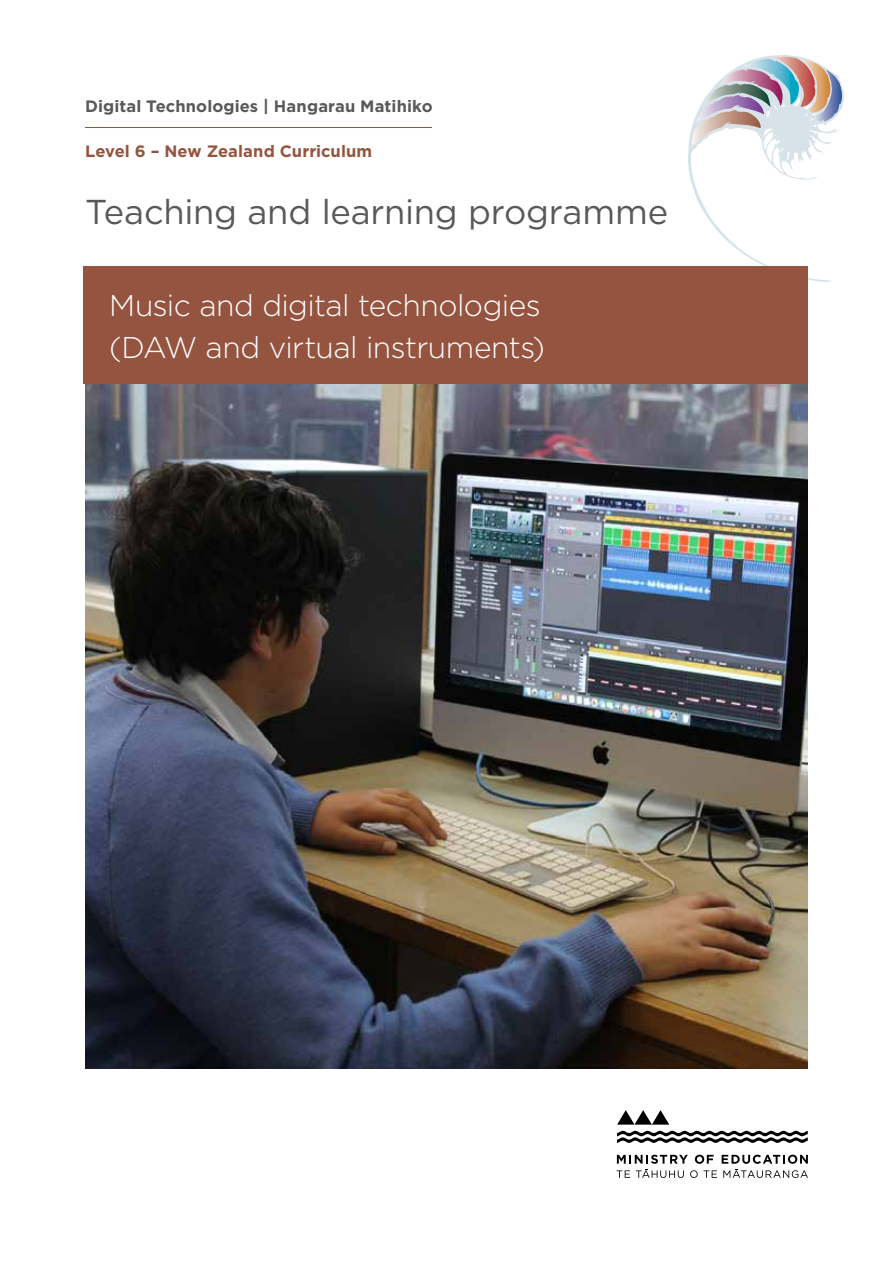
<style>
.page{position:relative;width:893px;height:1263px;background:#fff}
.page>*{position:absolute;margin:0;border:0;box-sizing:border-box;transform-origin:0 0}
.t1{font:34.5px "Gotham";letter-spacing:-.005em;color:#58595b}
.t2{font:300 30px/42px "Gotham";letter-spacing:-.02em;color:#fff}
.t3{font:700 16.5px "Gotham";letter-spacing:.005em;color:#58595b}
.t4{font:700 16.5px "Gotham";letter-spacing:.005em;color:#95543f}
</style>
<div class="page">
<svg style="left:688px;top:55px;width:156px;height:227px"></svg>
<svg style="left:617px;top:1155px;width:191px;height:23px"></svg>
<svg style="left:617px;top:1110px;width:52px;height:14px"></svg>
<svg style="left:617px;top:1131px;width:191px;height:12px"></svg>
<img style="left:85px;top:383px;width:723px;height:686px">
<div style="left:84px;top:266px;width:724px;height:117px;background:#95543f"></div>
<hr style="left:85px;top:127px;width:347px;height:1px;background:#95543f">
<p class="t3" style="left:85px;top:95px;width:349px">Digital Technologies | Hangarau Matihiko</p>
<p class="t4" style="left:85px;top:140px;width:289px">Level 6 – New Zealand Curriculum</p>
<p class="t1" style="left:85px;top:190px;width:585px">Teaching and learning programme</p>
<p class="t2" style="left:109px;top:283px;width:437px">Music and digital technologies (DAW and virtual instruments)</p>
</div>
